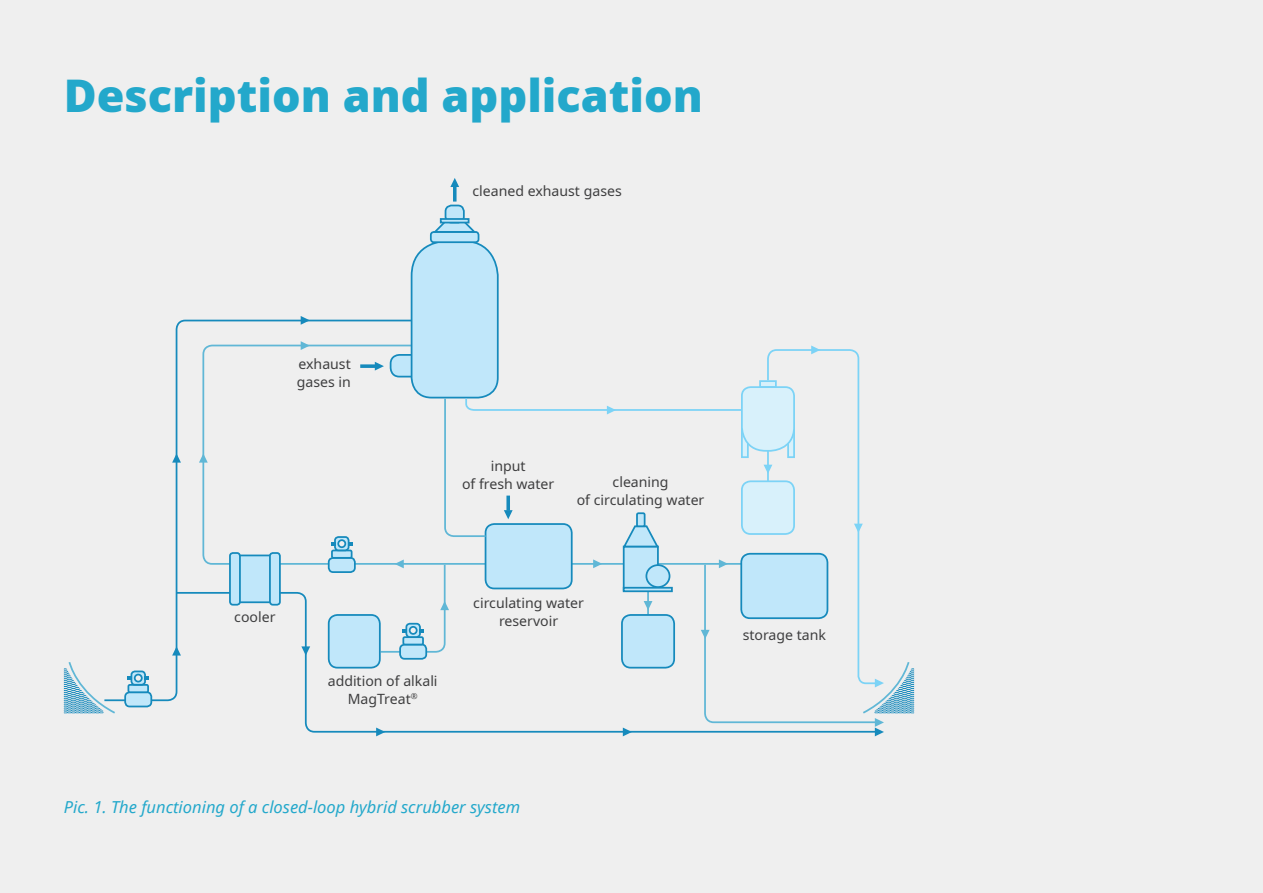
<style>
.page{position:relative;width:1263px;height:893px;background:#efefef}
.page>*{position:absolute;margin:0;border:0;box-sizing:border-box;transform-origin:0 0}
.заголовок{font:900 45px "Noto Sans";color:#23a8cb}
.название_рисунка{font:italic 16.5px "Noto Sans";color:#23a8cb}
.t1{font:14.1px/17.7px "Noto Sans";color:#3e3e3f}
</style>
<div class="page">
<svg style="left:117px;top:319px;width:258px;height:383px"></svg>
<svg style="left:202px;top:344px;width:173px;height:222px"></svg>
<div style="left:125px;top:692px;width:26px;height:14px;background:#c0e7fa;border-radius:4px"></div>
<div style="left:124px;top:691px;width:28px;height:16px;border:2px solid #168abc;border-radius:4px"></div>
<div style="left:128px;top:685px;width:20px;height:7px;background:#c0e7fa;border-radius:2px"></div>
<div style="left:128px;top:684px;width:21px;height:9px;border:2px solid #168abc;border-radius:2px"></div>
<svg style="left:127px;top:670px;width:22px;height:16px"></svg>
<div style="left:329px;top:558px;width:26px;height:14px;background:#c0e7fa;border-radius:4px"></div>
<div style="left:328px;top:557px;width:28px;height:16px;border:2px solid #168abc;border-radius:4px"></div>
<div style="left:332px;top:550px;width:20px;height:8px;background:#c0e7fa;border-radius:2px"></div>
<div style="left:331px;top:550px;width:21px;height:9px;border:2px solid #168abc;border-radius:2px"></div>
<svg style="left:331px;top:535px;width:22px;height:17px"></svg>
<div style="left:445px;top:205px;width:19px;height:18px;background:#c0e7fa;border-radius:6px"></div>
<div style="left:445px;top:205px;width:20px;height:18px;border:2px solid #168abc;border-radius:6px"></div>
<svg style="left:175px;top:591px;width:200px;height:142px"></svg>
<svg style="left:64px;top:662px;width:53px;height:52px"></svg>
<div style="left:235px;top:555px;width:41px;height:48px;background:#c0e7fa;border:2px solid #168abc"></div>
<div style="left:230px;top:553px;width:10px;height:52px;background:#c0e7fa;border-radius:3px"></div>
<div style="left:229px;top:552px;width:12px;height:54px;border:2px solid #168abc;border-radius:3px"></div>
<div style="left:270px;top:553px;width:10px;height:52px;background:#c0e7fa;border-radius:3px"></div>
<div style="left:269px;top:552px;width:12px;height:54px;border:2px solid #168abc;border-radius:3px"></div>
<svg style="left:172px;top:646px;width:9px;height:9px"></svg>
<svg style="left:301px;top:646px;width:9px;height:9px"></svg>
<svg style="left:172px;top:453px;width:9px;height:10px"></svg>
<svg style="left:199px;top:453px;width:9px;height:10px"></svg>
<svg style="left:450px;top:178px;width:9px;height:9px"></svg>
<svg style="left:375px;top:210px;width:539px;height:526px"></svg>
<svg style="left:301px;top:316px;width:9px;height:9px"></svg>
<svg style="left:301px;top:341px;width:9px;height:9px"></svg>
<hr style="left:767px;top:451px;width:2px;height:31px;background:#7cd3f6">
<hr style="left:453px;top:186px;width:3px;height:16px;background:#168abc">
<svg style="left:506px;top:496px;width:4px;height:15px"></svg>
<svg style="left:360px;top:364px;width:15px;height:4px"></svg>
<p class="заголовок" style="left:64px;top:61px;width:641px">Description and application</p>
<p class="t1" style="left:472px;top:182px;width:151px">cleaned exhaust gases</p>
<p class="t1" style="left:297px;top:356px;width:56px">exhaust gases in</p>
<p class="t1" style="left:462px;top:457px;width:94px;text-align:center">input<br>of fresh water</p>
<p class="t1" style="left:613px;top:473px;width:58px">cleaning</p>
<p class="t1" style="left:577px;top:491px;width:129px">of circulating water</p>
<p class="t1" style="left:234px;top:609px;width:43px">cooler</p>
<p class="t1" style="left:328px;top:673px;width:111px">addition of alkali</p>
<p class="t1" style="left:348px;top:690px;width:71px">MagTreat<sup>®</sup></p>
<p class="t1" style="left:473px;top:595px;width:112px">circulating water</p>
<p class="t1" style="left:499px;top:612px;width:61px">reservoir</p>
<p class="название_рисунка" style="left:64px;top:795px;width:458px">Pic. 1. The functioning of a closed-loop hybrid scrubber system</p>
<p class="t1" style="left:743px;top:626px;width:85px">storage tank</p>
</div>
